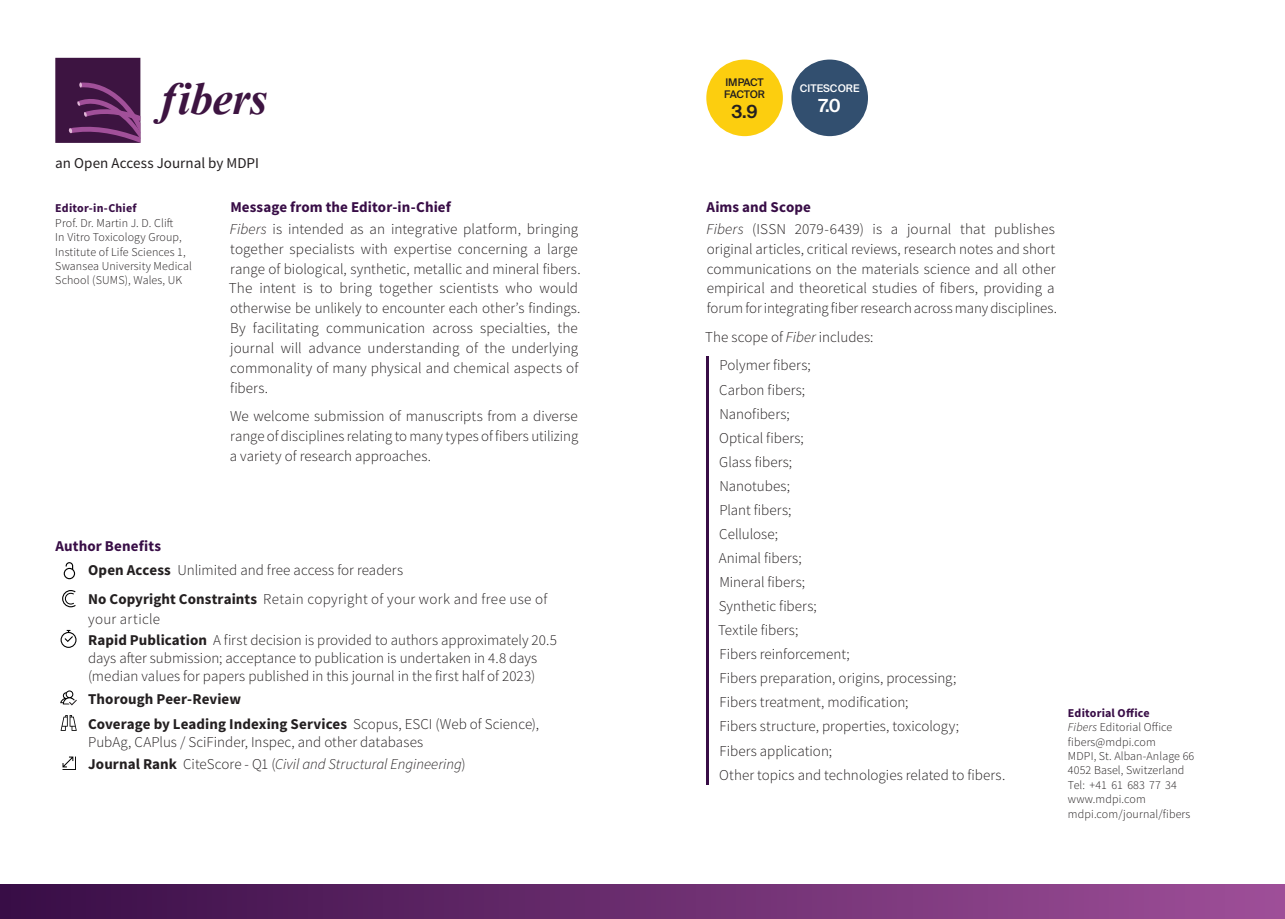
<style>
.page{position:relative;width:1285px;height:919px;background:#fff}
.page>*{position:absolute;margin:0;border:0;box-sizing:border-box;transform-origin:0 0}
.t1{font:italic 700 45.6px "Times New Roman";letter-spacing:-.01em;color:#3d1441}
.Heading_2{font:600 18px "Suisse Intl";color:#fff}
.Heading_2-2{font:600 18px "Suisse Intl";color:#231f20}
.段落样式1{font:300 15px/19.8px "Source Sans Pro";letter-spacing:.005em;color:#231f20}
.Text_Source_List__GREP{font:300 15px/18px "Source Sans Pro";letter-spacing:.005em;color:#231f20}
.Text_Source_List_2{font:300 15px "Source Sans Pro";letter-spacing:.005em;color:#231f20}
.Title_Source{font:700 15px "Source Sans Pro";letter-spacing:.005em;color:#380d46}
.Text_Source_List__GREP-2{font:italic 300 15px "Source Sans Pro";color:#231f20}
.Text_Source_Blocksatz{font:15px "Source Sans Pro";color:#231f20}
.Text_Source_Blocksatz-2{font:300 15px "Source Sans Pro";color:#231f20}
.Text_Source_List__GREP-3{font:700 15px "Source Sans Pro";letter-spacing:.005em;color:#231f20}
.Text_Source_8_pt{font:300 12px/14.4px "Source Sans Pro";letter-spacing:.01em;color:#231f20}
.Title_Source-2{font:700 12px "Source Sans Pro";letter-spacing:.015em;color:#380d46}
.Heading_1{font:500 10.5px/12px "Suisse Intl";letter-spacing:-.03em;color:#231f20}
.Heading_1-2{font:500 10.5px "Suisse Intl";color:#fff}
.s1{font-style:italic}
.s2{font-weight:700}
.s3{font-weight:700;font-style:normal}
.s4{font-style:normal}
</style>
<div class="page">
<svg style="left:64px;top:562px;width:11px;height:17px"></svg>
<svg style="left:62px;top:590px;width:14px;height:17px"></svg>
<svg style="left:61px;top:715px;width:16px;height:15px"></svg>
<svg style="left:62px;top:756px;width:14px;height:14px"></svg>
<hr style="left:706px;top:356px;width:2px;height:429px;background:#380d46">
<svg style="left:60px;top:690px;width:17px;height:15px"></svg>
<svg style="left:61px;top:630px;width:15px;height:18px"></svg>
<div style="left:791px;top:60px;width:76px;height:76px;background:#324f6f;border-radius:50%"></div>
<div style="left:706px;top:60px;width:76px;height:76px;background:#fcce0f;border-radius:50%"></div>
<svg style="left:55px;top:58px;width:85px;height:85px;background:#4f2051"></svg>
<div style="left:0;top:884px;width:1284px;height:34px;background:linear-gradient(to right,#380d46,#9e4e98)"></div>
<h1 class="t1" style="left:161px;top:66px;width:108px">fibers</h1>
<p class="Text_Source_Blocksatz" style="left:55px;top:154px;width:205px">an Open Access Journal by MDPI</p>
<p class="Title_Source-2" style="left:55px;top:200px;width:83px">Editor-in-Chief</p>
<p class="Text_Source_8_pt" style="left:55px;top:216px;width:119px">Prof. Dr. Martin J. D. Clift</p>
<p class="Text_Source_8_pt" style="left:55px;top:230px;width:138px">In Vitro Toxicology Group,<br>Institute of Life Sciences 1,<br>Swansea University Medical<br>School (SUMS), Wales, UK</p>
<p class="Title_Source" style="left:55px;top:536px;width:107px">Author Benefits</p>
<p class="Title_Source" style="left:230px;top:197px;width:222px">Message from the Editor-in-Chief</p>
<p class="段落样式1" style="left:229px;top:219px;width:353px"><span class="s1">Fibers</span> is intended as an integrative platform, bringing together specialists with expertise concerning a large range of biological, synthetic, metallic and mineral fibers.<br>The intent is to bring together scientists who would otherwise be unlikely to encounter each other’s findings.<br>By facilitating communication across specialties, the journal will advance understanding of the underlying commonality of many physical and chemical aspects of fibers.</p>
<p class="段落样式1" style="left:230px;top:406px;width:350px;text-align:justify">We welcome submission of manuscripts from a diverse range of disciplines relating to many types of fibers utilizing a variety of research approaches.</p>
<p class="Text_Source_List__GREP" style="left:88px;top:561px;width:316px"><span class="s2">Open Access</span> Unlimited and free access for readers</p>
<p class="Text_Source_List__GREP" style="left:88px;top:589px;width:460px;line-height:19.8px"><span class="s2">No Copyright Constraints</span> Retain copyright of your work and free use of your article</p>
<p class="Text_Source_List__GREP" style="left:88px;top:630px;width:470px"><span class="s2">Rapid Publication</span> A first decision is provided to authors approximately 20.5 days after submission; acceptance to publication is undertaken in 4.8 days (median values for papers published in this journal in the first half of 2023)</p>
<p class="Text_Source_List__GREP-3" style="left:88px;top:688px;width:154px">Thorough Peer-Review</p>
<p class="Text_Source_List__GREP" style="left:88px;top:714px;width:452px"><span class="s2">Coverage by Leading Indexing Services</span> Scopus, ESCI (Web of Science),<br>PubAg, CAPlus / SciFinder, Inspec, and other databases</p>
<p class="Text_Source_List__GREP-2" style="left:88px;top:755px;width:379px"><span class="s3">Journal Rank</span> <span class="s4">CiteScore - Q1 (</span>Civil and Structural Engineering<span class="s4">)</span></p>
<p class="Heading_1" style="left:724px;top:76px;width:42px">IMPACT<br>FACTOR</p>
<p class="Heading_2-2" style="left:731px;top:101px;width:28px">3.9</p>
<p class="Heading_1-2" style="left:799px;top:82px;width:61px">CITESCORE</p>
<p class="Heading_2" style="left:818px;top:95px;width:24px">7.0</p>
<p class="Title_Source" style="left:706px;top:197px;width:106px">Aims and Scope</p>
<p class="段落样式1" style="left:706px;top:219px;width:352px"><span class="s1">Fibers</span> (ISSN 2079-6439) is a journal that publishes original articles, critical reviews, research notes and short communications on the materials science and all other empirical and theoretical studies of fibers, providing a forum for integrating fiber research across many disciplines.</p>
<p class="Text_Source_Blocksatz-2" style="left:705px;top:328px;width:170px">The scope of <span class="s1">Fiber</span> includes:</p>
<p class="Text_Source_List_2" style="left:719px;top:356px;width:93px">Polymer fibers;</p>
<p class="Text_Source_List_2" style="left:719px;top:380px;width:87px">Carbon fibers;</p>
<p class="Text_Source_List_2" style="left:719px;top:404px;width:72px">Nanofibers;</p>
<p class="Text_Source_List_2" style="left:719px;top:428px;width:86px">Optical fibers;</p>
<p class="Text_Source_List_2" style="left:719px;top:452px;width:74px">Glass fibers;</p>
<p class="Text_Source_List_2" style="left:719px;top:476px;width:72px">Nanotubes;</p>
<p class="Text_Source_List_2" style="left:719px;top:500px;width:73px">Plant fibers;</p>
<p class="Text_Source_List_2" style="left:719px;top:524px;width:60px">Cellulose;</p>
<p class="Text_Source_List_2" style="left:718px;top:548px;width:84px">Animal fibers;</p>
<p class="Text_Source_List_2" style="left:719px;top:573px;width:87px">Mineral fibers;</p>
<p class="Text_Source_List_2" style="left:718px;top:597px;width:99px">Synthetic fibers;</p>
<p class="Text_Source_List_2" style="left:718px;top:621px;width:82px">Textile fibers;</p>
<p class="Text_Source_List_2" style="left:719px;top:645px;width:132px">Fibers reinforcement;</p>
<p class="Text_Source_List_2" style="left:719px;top:669px;width:238px">Fibers preparation, origins, processing;</p>
<p class="Text_Source_List_2" style="left:719px;top:693px;width:190px">Fibers treatment, modification;</p>
<p class="Text_Source_List_2" style="left:719px;top:717px;width:241px">Fibers structure, properties, toxicology;</p>
<p class="Text_Source_List_2" style="left:719px;top:741px;width:114px">Fibers application;</p>
<p class="Text_Source_List_2" style="left:719px;top:765px;width:287px">Other topics and technologies related to fibers.</p>
<p class="Title_Source-2" style="left:1067px;top:704px;width:83px">Editorial Office</p>
<p class="Text_Source_8_pt" style="left:1067px;top:720px;width:106px"><span class="s1">Fibers</span> Editorial Office</p>
<p class="Text_Source_8_pt" style="left:1067px;top:734px;width:89px">fibers@mdpi.com</p>
<p class="Text_Source_8_pt" style="left:1067px;top:748px;width:128px">MDPI, St. Alban-Anlage 66</p>
<p class="Text_Source_8_pt" style="left:1067px;top:763px;width:118px">4052 Basel, Switzerland</p>
<p class="Text_Source_8_pt" style="left:1067px;top:777px;width:110px">Tel: +41 61 683 77 34</p>
<p class="Text_Source_8_pt" style="left:1067px;top:792px;width:124px">www.mdpi.com mdpi.com/journal/fibers</p>
</div>
